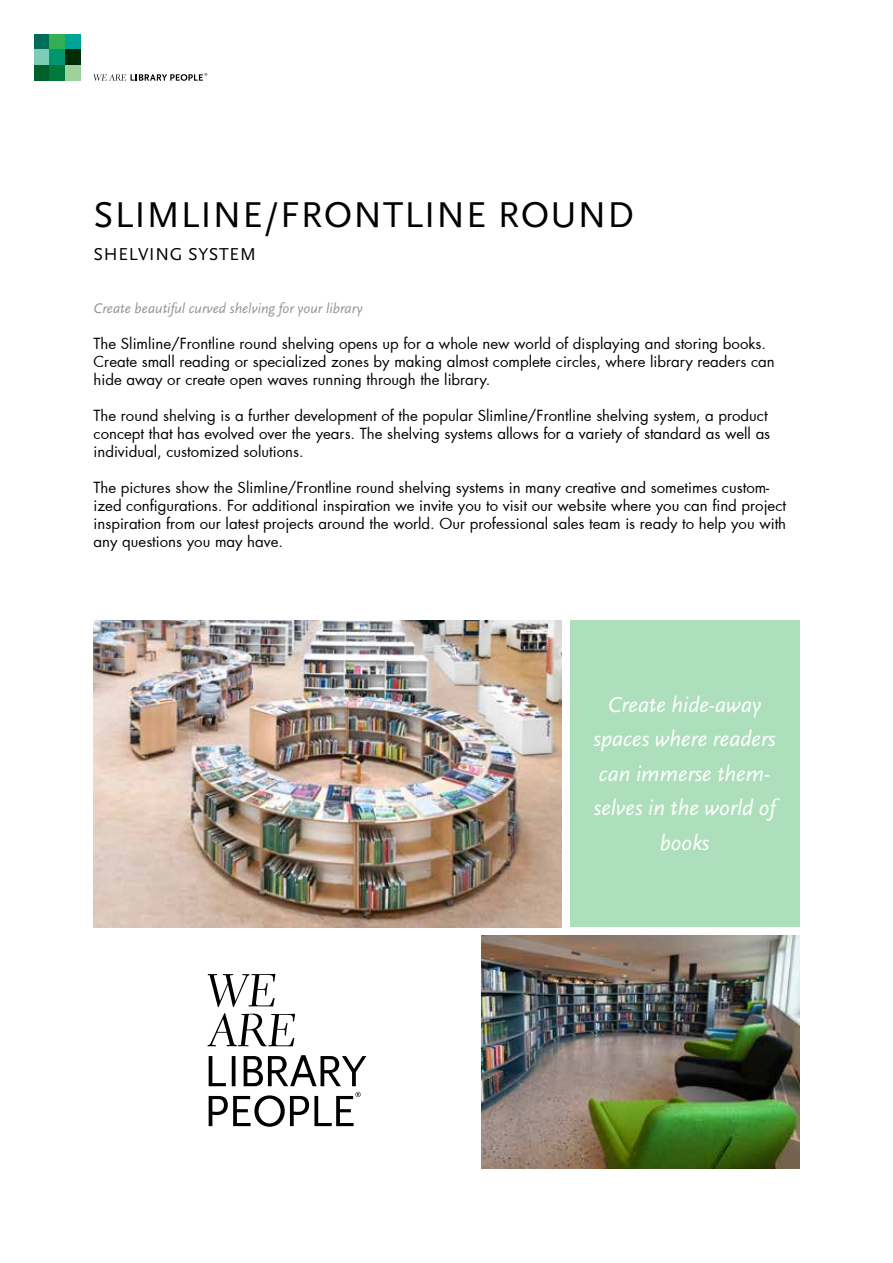
<style>
.page{position:relative;width:893px;height:1263px;background:#fff}
.page>*{position:absolute;margin:0;border:0;box-sizing:border-box;transform-origin:0 0}
.t1{font:37.5px "Scala Sans OT";letter-spacing:.03em;color:#000}
.t2{font:italic 22.5px/34.5px "Scala Sans OT";color:#fff;text-align:center}
.t3{font:18px "Scala Sans OT";letter-spacing:.04em;color:#000}
.t4{font:15px/18px "Futura";color:#000}
.t5{font:italic 14.55px "Scala Sans OT";color:#939598}
</style>
<div class="page">
<svg style="left:94px;top:73px;width:113px;height:8px"></svg>
<div style="left:34px;top:34px;width:16px;height:16px;background:#006c59"></div>
<div style="left:34px;top:50px;width:16px;height:15px;background:#7ecbb6"></div>
<div style="left:34px;top:65px;width:16px;height:16px;background:#005f2a"></div>
<div style="left:50px;top:34px;width:15px;height:16px;background:#33b056"></div>
<div style="left:50px;top:50px;width:15px;height:15px;background:#00966f"></div>
<div style="left:50px;top:65px;width:15px;height:16px;background:#00793a"></div>
<div style="left:65px;top:34px;width:16px;height:16px;background:#00a496"></div>
<div style="left:65px;top:50px;width:16px;height:15px;background:#002c07"></div>
<div style="left:65px;top:65px;width:16px;height:16px;background:#9dd29c"></div>
<div style="left:570px;top:621px;width:229px;height:306px;background:#aedfbc"></div>
<img style="left:481px;top:935px;width:318px;height:234px">
<img style="left:94px;top:621px;width:467px;height:306px">
<svg style="left:209px;top:1055px;width:157px;height:31px"></svg>
<svg style="left:208px;top:1013px;width:87px;height:33px"></svg>
<svg style="left:208px;top:974px;width:67px;height:33px"></svg>
<svg style="left:209px;top:1092px;width:152px;height:35px"></svg>
<h1 class="t1" style="left:94px;top:195px;width:542px">SLIMLINE/FRONTLINE ROUND</h1>
<p class="t3" style="left:94px;top:244px;width:164px">SHELVING SYSTEM</p>
<p class="t5" style="left:94px;top:300px;width:271px">Create beautiful curved shelving for your library</p>
<p class="t4" style="left:94px;top:334px;width:683px">The Slimline/Frontline round shelving opens up for a whole new world of displaying and storing books.<br>Create small reading or specialized zones by making almost complete circles, where library readers can hide away or create open waves running through the library.</p>
<p class="t4" style="left:94px;top:406px;width:678px">The round shelving is a further development of the popular Slimline/Frontline shelving system, a product concept that has evolved over the years. The shelving systems allows for a variety of standard as well as individual, customized solutions.</p>
<p class="t4" style="left:94px;top:478px;width:694px">The pictures show the Slimline/Frontline round shelving systems in many creative and sometimes custom&shy;ized configurations. For additional inspiration we invite you to visit our website where you can find project inspiration from our latest projects around the world. Our professional sales team is ready to help you with any questions you may have.</p>
<h2 class="t2" style="left:593px;top:688px;width:184px">Create hide-away spaces where readers can immerse them&shy;selves in the world of books</h2>
</div>
